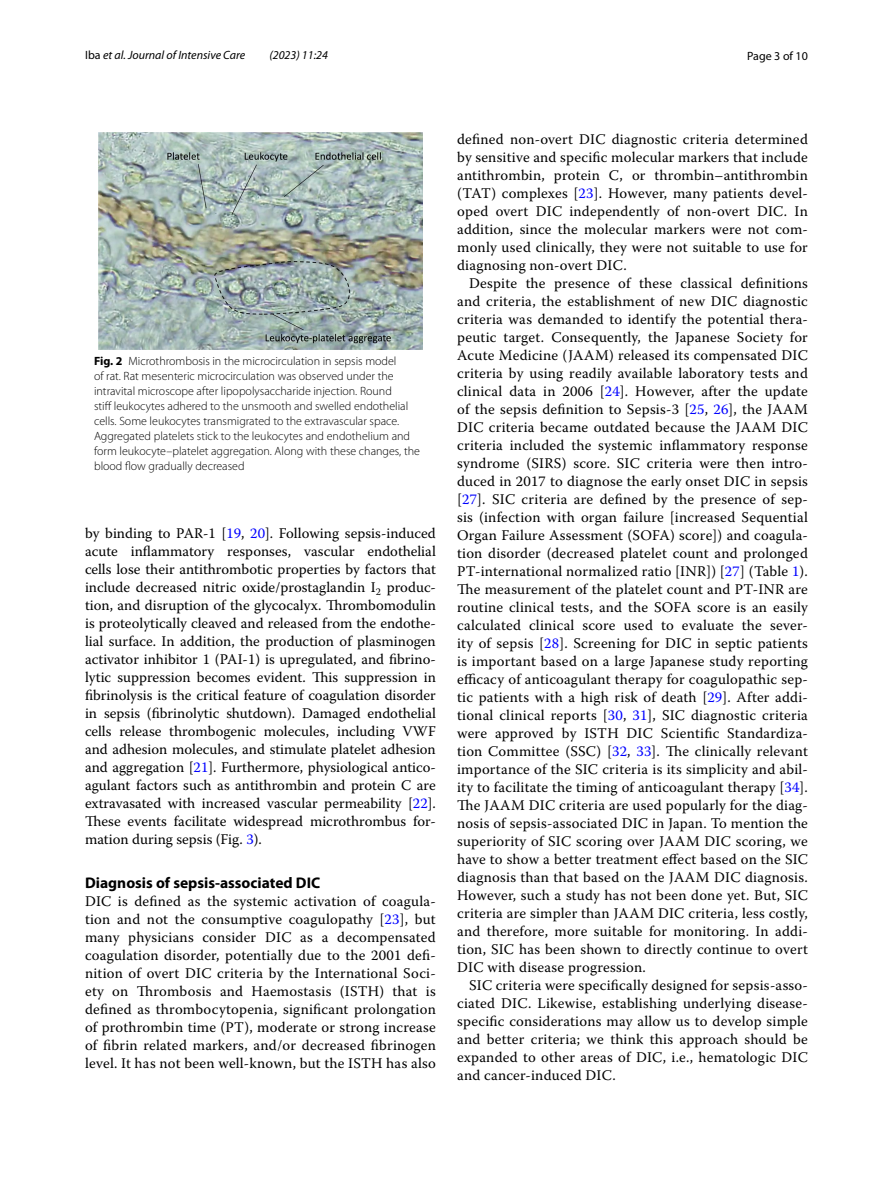
<style>
.page{position:relative;width:893px;height:1187px;background:#fff}
.page>*{position:absolute;margin:0;border:0;box-sizing:border-box;transform-origin:0 0}
.t1{font:700 15.45px "Myriad Pro";color:#000}
.t2{font:14.7px/18px "Warnock Pro";letter-spacing:.015em;color:#000;text-align:justify}
.t3{font:300 12px/15px "Myriad Pro";color:#000}
.t4{font:italic 12px "Myriad Pro";color:#000}
.t5{font:12px "Myriad Pro";color:#000}
.s1{font-style:normal}
.s2{font-weight:700}
.s3{color:#00f}
</style>
<div class="page">
<img style="left:99px;top:133px;width:323px;height:217px">
<p class="t4" style="left:85px;top:48px;width:162px"><span class="s1">Iba</span> et al. Journal of Intensive Care</p>
<p class="t4" style="left:269px;top:48px;width:60px">(2023) 11:24</p>
<p class="t5" style="left:747px;top:48px;width:62px">Page 3 of 10</p>
<p class="t3" style="left:94px;top:353px;width:327px"><span class="s2">Fig. 2</span> Microthrombosis in the microcirculation in sepsis model<br>of rat. Rat mesenteric microcirculation was observed under the intravital microscope after lipopolysaccharide injection. Round<br>stiff leukocytes adhered to the unsmooth and swelled endothelial cells. Some leukocytes transmigrated to the extravascular space.<br>Aggregated platelets stick to the leukocytes and endothelium and form leukocyte–platelet aggregation. Along with these changes, the blood flow gradually decreased</p>
<p class="t2" style="left:85px;top:523px;width:352px">by binding to PAR-1 [<span class="s3">19</span>, <span class="s3">20</span>]. Following sepsis-induced acute inflammatory responses, vascular endothelial cells lose their antithrombotic properties by factors that include decreased nitric oxide/prostaglandin I<sub>2</sub> produc&shy;tion, and disruption of the glycocalyx. Thrombomodulin is proteolytically cleaved and released from the endothe&shy;lial surface. In addition, the production of plasminogen activator inhibitor 1 (PAI-1) is upregulated, and fibrino&shy;lytic suppression becomes evident. This suppression in fibrinolysis is the critical feature of coagulation disorder in sepsis (fibrinolytic shutdown). Damaged endothelial cells release thrombogenic molecules, including VWF and adhesion molecules, and stimulate platelet adhesion and aggregation [<span class="s3">21</span>]. Furthermore, physiological antico&shy;agulant factors such as antithrombin and protein C are extravasated with increased vascular permeability [<span class="s3">22</span>].<br>These events facilitate widespread microthrombus for&shy;mation during sepsis (Fig. <span class="s3">3</span>).</p>
<p class="t1" style="left:85px;top:872px;width:237px">Diagnosis of sepsis‑associated DIC</p>
<p class="t2" style="left:85px;top:891px;width:352px">DIC is defined as the systemic activation of coagula&shy;tion and not the consumptive coagulopathy [<span class="s3">23</span>], but many physicians consider DIC as a decompensated coagulation disorder, potentially due to the 2001 defi&shy;nition of overt DIC criteria by the International Soci&shy;ety on Thrombosis and Haemostasis (ISTH) that is defined as thrombocytopenia, significant prolongation of prothrombin time (PT), moderate or strong increase of fibrin related markers, and/or decreased fibrinogen level. It has not been well-known, but the ISTH has also</p>
<p class="t2" style="left:457px;top:130px;width:352px">defined non-overt DIC diagnostic criteria determined by sensitive and specific molecular markers that include antithrombin, protein C, or thrombin–antithrombin (TAT) complexes [<span class="s3">23</span>]. However, many patients devel&shy;oped overt DIC independently of non-overt DIC. In addition, since the molecular markers were not com&shy;monly used clinically, they were not suitable to use for diagnosing non-overt DIC.</p>
<p class="t2" style="left:457px;top:274px;width:352px;text-indent:12px">Despite the presence of these classical definitions and criteria, the establishment of new DIC diagnostic criteria was demanded to identify the potential thera&shy;peutic target. Consequently, the Japanese Society for Acute Medicine (JAAM) released its compensated DIC criteria by using readily available laboratory tests and clinical data in 2006 [<span class="s3">24</span>]. However, after the update of the sepsis definition to Sepsis-3 [<span class="s3">25</span>, <span class="s3">26</span>], the JAAM DIC criteria became outdated because the JAAM DIC criteria included the systemic inflammatory response syndrome (SIRS) score. SIC criteria were then intro&shy;duced in 2017 to diagnose the early onset DIC in sepsis [<span class="s3">27</span>]. SIC criteria are defined by the presence of sep&shy;sis (infection with organ failure [increased Sequential Organ Failure Assessment (SOFA) score]) and coagula&shy;tion disorder (decreased platelet count and prolonged PT-international normalized ratio [INR]) [<span class="s3">27</span>] (Table <span class="s3">1</span>).<br>The measurement of the platelet count and PT-INR are routine clinical tests, and the SOFA score is an easily calculated clinical score used to evaluate the sever&shy;ity of sepsis [<span class="s3">28</span>]. Screening for DIC in septic patients is important based on a large Japanese study reporting efficacy of anticoagulant therapy for coagulopathic sep&shy;tic patients with a high risk of death [<span class="s3">29</span>]. After addi&shy;tional clinical reports [<span class="s3">30</span>, <span class="s3">31</span>], SIC diagnostic criteria were approved by ISTH DIC Scientific Standardiza&shy;tion Committee (SSC) [<span class="s3">32</span>, <span class="s3">33</span>]. The clinically relevant importance of the SIC criteria is its simplicity and abil&shy;ity to facilitate the timing of anticoagulant therapy [<span class="s3">34</span>].<br>The JAAM DIC criteria are used popularly for the diag&shy;nosis of sepsis-associated DIC in Japan. To mention the superiority of SIC scoring over JAAM DIC scoring, we have to show a better treatment effect based on the SIC diagnosis than that based on the JAAM DIC diagnosis.<br>However, such a study has not been done yet. But, SIC criteria are simpler than JAAM DIC criteria, less costly, and therefore, more suitable for monitoring. In addi&shy;tion, SIC has been shown to directly continue to overt DIC with disease progression.</p>
<p class="t2" style="left:457px;top:976px;width:352px;text-indent:12px">SIC criteria were specifically designed for sepsis-asso&shy;ciated DIC. Likewise, establishing underlying disease&shy;specific considerations may allow us to develop simple and better criteria; we think this approach should be expanded to other areas of DIC, i.e., hematologic DIC and cancer-induced DIC.</p>
</div>
